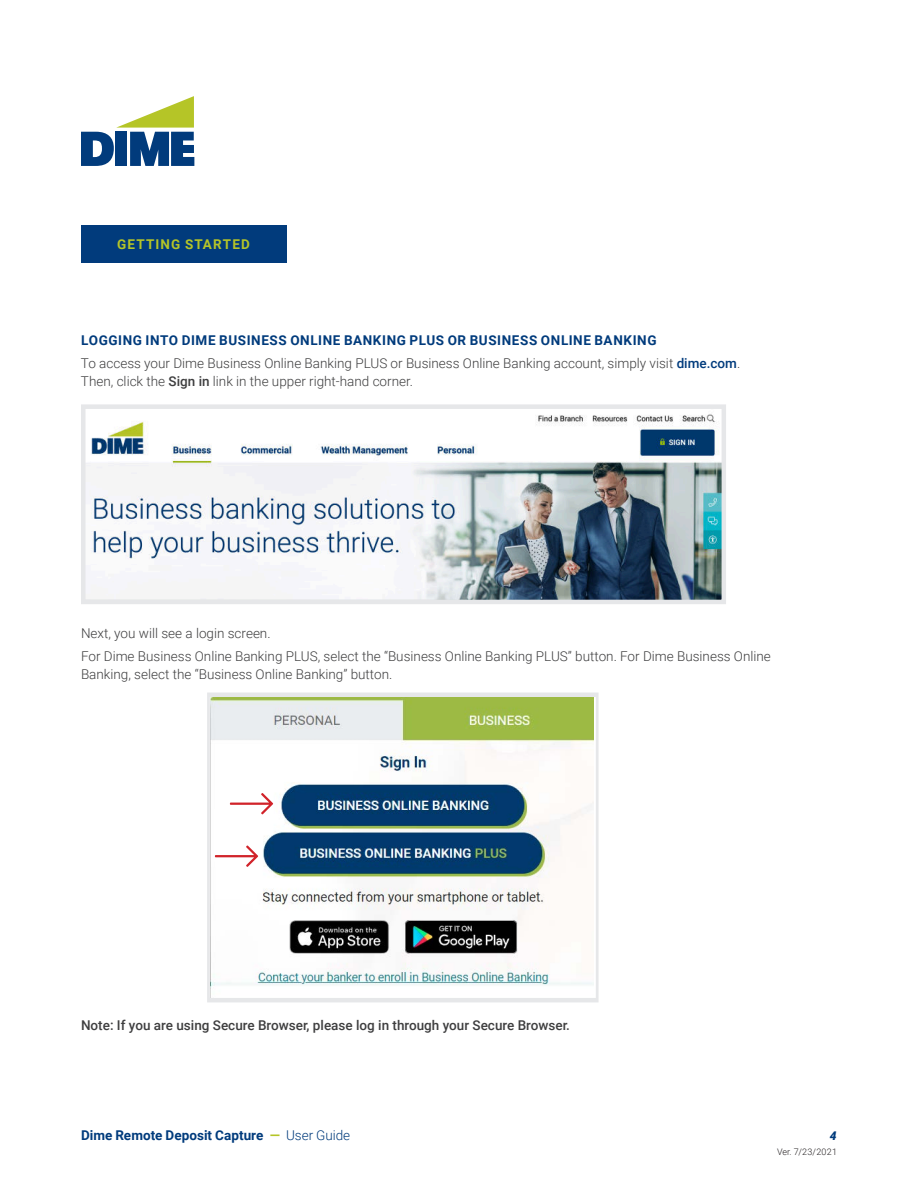
<style>
.page{position:relative;width:918px;height:1188px;background:#fff}
.page>*{position:absolute;margin:0;border:0;box-sizing:border-box;transform-origin:0 0}
.t1{font:300 13.5px/23.4px "Roboto";color:#3e3e3f}
.t2{font:500 13.5px "Roboto";color:#3e3e3f}
.t3{font:700 13.5px "Roboto";color:#013b7c}
.t4{font:700 13.5px "Roboto";letter-spacing:.085em;color:#b5c527}
.t5{font:italic 900 12px "Roboto";color:#013b7c}
.t6{font:300 9px "Roboto";letter-spacing:.015em;color:#231f20}
.s1{font-weight:700;color:#013b7c}
.s2{font-weight:500;color:#013b7c}
.s3{font-weight:500}
.s4{color:#b5c527}
.s5{font-weight:300}
</style>
<div class="page">
<svg style="left:81px;top:96px;width:113px;height:70px"></svg>
<div style="left:81px;top:225px;width:205px;height:38px;background:#013b7c"></div>
<img style="left:87px;top:414px;width:633px;height:184px">
<div style="left:81px;top:404px;width:645px;height:200px;border:5px solid #e6e7e9"></div>
<img style="left:212px;top:698px;width:382px;height:288px">
<div style="left:207px;top:693px;width:392px;height:309px;border:4px solid #e6e7e9"></div>
<svg style="left:215px;top:845px;width:43px;height:22px"></svg>
<svg style="left:230px;top:793px;width:43px;height:21px"></svg>
<p class="t4" style="left:117px;top:238px;width:134px">GETTING STARTED</p>
<p class="t1" style="left:81px;top:329px;width:661px"><span class="s1">LOGGING INTO DIME BUSINESS ONLINE BANKING PLUS OR BUSINESS ONLINE BANKING<br></span>To access your Dime Business Online Banking PLUS or Business Online Banking account, simply visit <span class="s2">dime.com</span>.</p>
<p class="t1" style="left:81px;top:370px;width:334px">Then, click the <span class="s3">Sign in</span> link in the upper right-hand corner.</p>
<p class="t1" style="left:81px;top:622px;width:691px">Next, you will see a login screen.<br>For Dime Business Online Banking PLUS, select the “Business Online Banking PLUS” button. For Dime Business Online</p>
<p class="t1" style="left:81px;top:664px;width:313px">Banking, select the “Business Online Banking” button.</p>
<p class="t2" style="left:81px;top:1020px;width:491px">Note: If you are using Secure Browser, please log in through your Secure Browser.</p>
<p class="t3" style="left:81px;top:1130px;width:271px">Dime Remote Deposit Capture <span class="s4">—</span> <span class="s5">User Guide</span></p>
<p class="t5" style="left:830px;top:1129px;width:8px">4</p>
<p class="t6" style="left:777px;top:1146px;width:61px">Ver. 7/23/2021</p>
</div>
